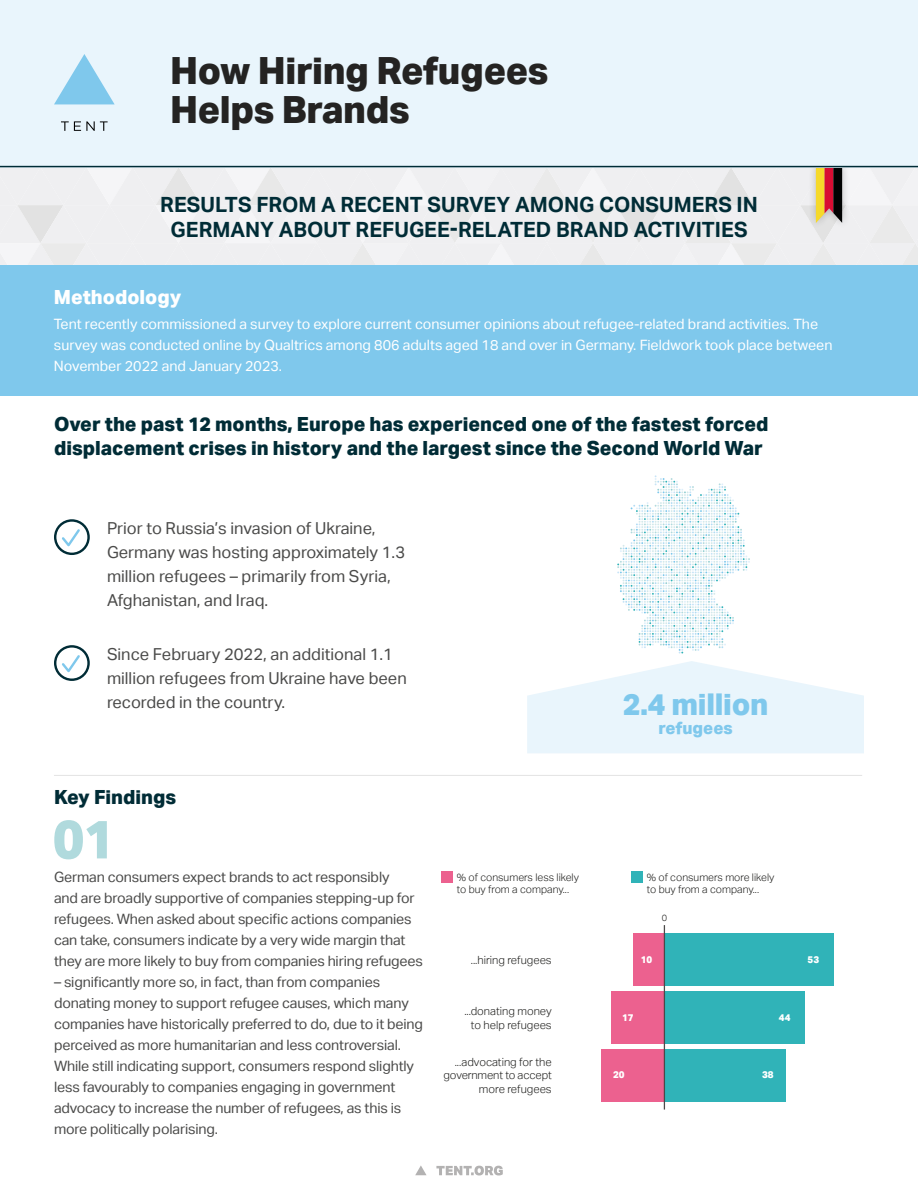
<style>
.page{position:relative;width:918px;height:1188px;background:#fff}
.page>*{position:absolute;margin:0;border:0;box-sizing:border-box;transform-origin:0 0}
.t1{font:800 54px "Aktiv Grotesk";color:#b0dadd}
.t2{font:800 37.5px/39px "Aktiv Grotesk";letter-spacing:-.01em;color:#242322}
.t3{font:800 30px "Aktiv Grotesk";letter-spacing:-.01em;color:#7fc8ec}
.t4{font:700 21px/25.2px "Aktiv Grotesk";color:#002c36;text-align:center}
.t5{font:800 19.5px/23.4px "Aktiv Grotesk";color:#002c36}
.t6{font:800 19.5px "Aktiv Grotesk";color:#fff}
.t7{font:800 16.8px "Aktiv Grotesk";color:#7fc8ec}
.t8{font:16.5px/24px "Aktiv Grotesk";color:#4a4a49}
.t9{font:14.25px/21px "Aktiv Grotesk";letter-spacing:-.01em;color:#4a4a49}
.t10{font:14.25px/21px "Aktiv Grotesk";color:#fff}
.t11{font:300 11.25px/13.5px "Aktiv Grotesk";color:#1e1e1c;text-align:right}
.t12{font:300 10.5px/12.6px "Aktiv Grotesk";color:#1e1e1c}
.t13{font:800 9.75px "Aktiv Grotesk";color:#fff}
.t14{font:300 9px "Aktiv Grotesk";color:#1e1e1c}
</style>
<div class="page">
<svg style="left:0;top:167px;width:918px;height:99px"></svg>
<div style="left:633px;top:933px;width:31px;height:53px;background:#ec618f"></div>
<div style="left:664px;top:933px;width:170px;height:53px;background:#30b3b8"></div>
<div style="left:611px;top:991px;width:54px;height:53px;background:#ec618f"></div>
<div style="left:665px;top:991px;width:140px;height:53px;background:#30b3b8"></div>
<div style="left:601px;top:1049px;width:63px;height:52px;background:#ec618f"></div>
<div style="left:664px;top:1049px;width:122px;height:52px;background:#30b3b8"></div>
<div style="left:441px;top:871px;width:11px;height:11px;background:#ec618f"></div>
<div style="left:631px;top:871px;width:11px;height:11px;background:#30b3b8"></div>
<hr style="left:664px;top:925px;width:1px;height:185px;background:#4b4a49">
<svg style="left:617px;top:475px;width:133px;height:179px"></svg>
<svg style="left:527px;top:661px;width:337px;height:92px"></svg>
<div style="left:0;top:0;width:918px;height:167px;background:#e9f5fc"></div>
<hr style="left:0;top:166px;width:918px;height:1px;background:#002c36">
<div style="left:0;top:266px;width:918px;height:130px;background:#7fc8ec"></div>
<svg style="left:60px;top:529px;width:20px;height:20px"></svg>
<div style="left:54px;top:519px;width:36px;height:36px;border:2px solid #002c36;border-radius:50%"></div>
<svg style="left:60px;top:655px;width:20px;height:20px"></svg>
<div style="left:54px;top:645px;width:36px;height:36px;border:2px solid #002c36;border-radius:50%"></div>
<svg style="left:415px;top:1165px;width:12px;height:10px"></svg>
<svg style="left:436px;top:1166px;width:67px;height:9px"></svg>
<hr style="left:54px;top:775px;width:808px;height:1px;background:#e3e3e3">
<svg style="left:61px;top:121px;width:47px;height:10px"></svg>
<svg style="left:54px;top:54px;width:61px;height:50px"></svg>
<h2 class="t2" style="left:170px;top:52px;width:380px">How Hiring Refugees<br>Helps Brands</h2>
<h3 class="t4" style="left:160px;top:192px;width:599px">RESULTS FROM A RECENT SURVEY AMONG CONSUMERS IN<br>GERMANY ABOUT REFUGEE-RELATED BRAND ACTIVITIES</h3>
<h3 class="t6" style="left:54px;top:286px;width:129px">Methodology</h3>
<p class="t10" style="left:54px;top:314px;width:780px">Tent recently commissioned a survey to explore current consumer opinions about refugee-related brand activities. The survey was conducted online by Qualtrics among 806 adults aged 18 and over in Germany. Fieldwork took place between<br>November 2022 and January 2023.</p>
<h3 class="t5" style="left:54px;top:413px;width:716px">Over the past 12 months, Europe has experienced one of the fastest forced displacement crises in history and the largest since the Second World War</h3>
<p class="t8" style="left:107px;top:516px;width:300px">Prior to Russia’s invasion of Ukraine, Germany was hosting approximately 1.3 million refugees – primarily from Syria, Afghanistan, and Iraq.</p>
<p class="t8" style="left:107px;top:642px;width:301px">Since February 2022, an additional 1.1 million refugees from Ukraine have been recorded in the country.</p>
<h3 class="t5" style="left:54px;top:785px;width:124px">Key Findings</h3>
<h1 class="t1" style="left:53px;top:808px;width:64px">01</h1>
<p class="t9" style="left:54px;top:867px;width:371px">German consumers expect brands to act responsibly<br>and are broadly supportive of companies stepping-up for refugees. When asked about specific actions companies can take, consumers indicate by a very wide margin that they are more likely to buy from companies hiring refugees</p>
<p class="t9" style="left:54px;top:972px;width:371px">– significantly more so, in fact, than from companies donating money to support refugee causes, which many companies have historically preferred to do, due to it being perceived as more humanitarian and less controversial.<br>While still indicating support, consumers respond slightly less favourably to companies engaging in government advocacy to increase the number of refugees, as this is more politically polarising.</p>
<h3 class="t3" style="left:623px;top:687px;width:147px">2.4 million</h3>
<p class="t7" style="left:659px;top:719px;width:76px">refugees</p>
<p class="t12" style="left:457px;top:871px;width:124px">% of consumers less likely to buy from a company...</p>
<p class="t12" style="left:647px;top:871px;width:129px">% of consumers more likely to buy from a company...</p>
<p class="t11" style="left:471px;top:953px;width:82px">...hiring refugees</p>
<p class="t11" style="left:464px;top:1004px;width:89px;text-align:center">...donating money to help refugees</p>
<p class="t11" style="left:444px;top:1055px;width:110px">...advocating for the government to accept more refugees</p>
<p class="t14" style="left:662px;top:913px;width:7px">0</p>
<p class="t13" style="left:641px;top:954px;width:13px">10</p>
<p class="t13" style="left:622px;top:1012px;width:13px">17</p>
<p class="t13" style="left:779px;top:1012px;width:13px">44</p>
<p class="t13" style="left:613px;top:1069px;width:13px">20</p>
<p class="t13" style="left:762px;top:1069px;width:13px">38</p>
<p class="t13" style="left:808px;top:954px;width:13px">53</p>
</div>
